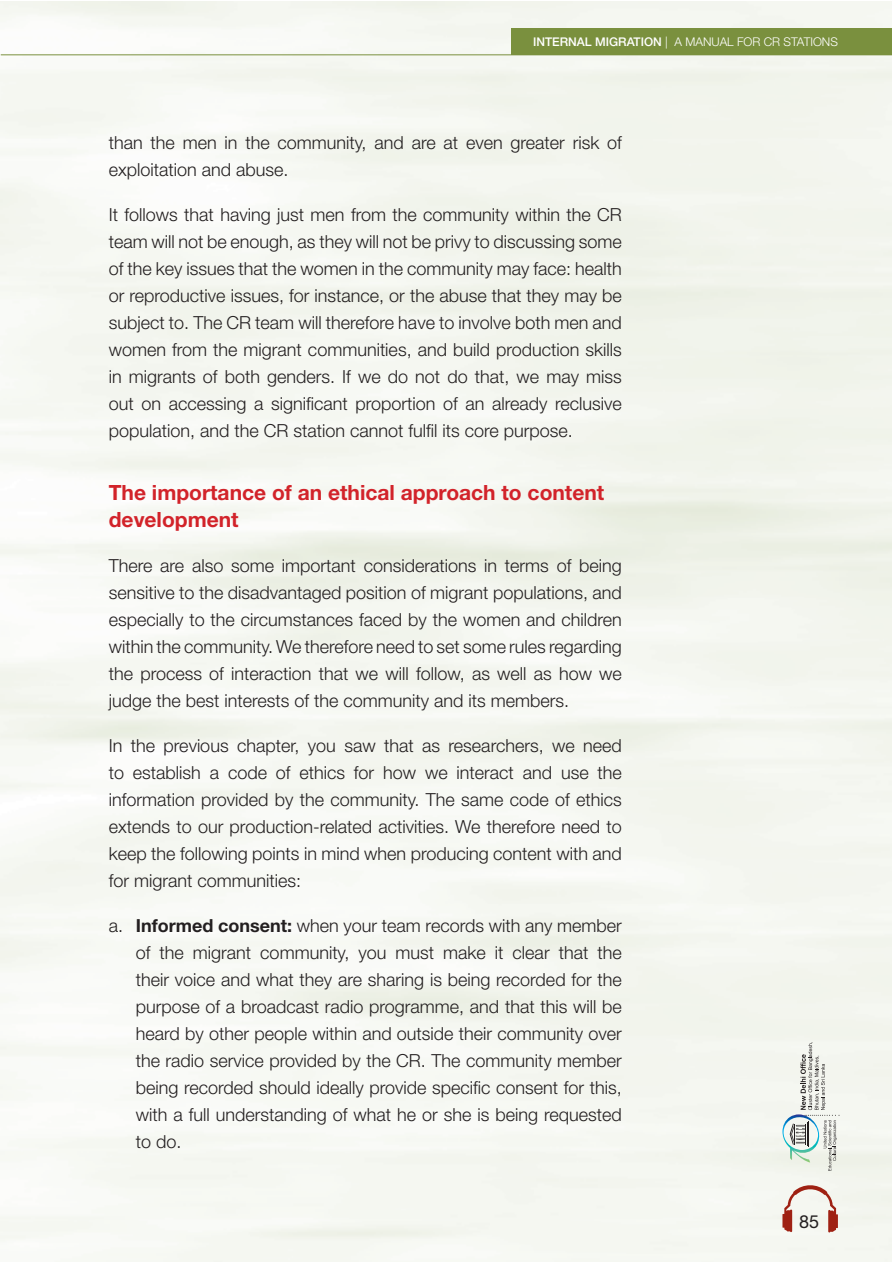
<style>
.page{position:relative;width:893px;height:1263px;background:#fff}
.page>*{position:absolute;margin:0;border:0;box-sizing:border-box;transform-origin:0 0}
.t1{font:700 21px/27px "Helvetica Neue LT Std";color:#d2232a}
.t2{font:300 18px/27px "Helvetica Neue LT Std";color:#231f20;text-align:justify}
.t3{font:18px "Helvetica Neue LT Std";color:#231f20}
.t4{font:300 12px "Helvetica Neue LT Std";color:#fff}
.s1{font-weight:500}
.s2{font-weight:700}
</style>
<div class="page">
<div style="left:511px;top:28px;width:381px;height:27px;background:#7a903e"></div>
<svg style="left:782px;top:1183px;width:56px;height:49px"></svg>
<hr style="left:1px;top:54px;width:891px;height:1px;background:#7a903e">
<svg style="left:781px;top:1042px;width:58px;height:129px"></svg>
<p class="t4" style="left:533px;top:38px;width:306px"><span class="s1">INTERNAL MIGRATION</span> | A MANUAL FOR CR STATIONS</p>
<p class="t2" style="left:109px;top:131px;width:515px">than the men in the community, and are at even greater risk of exploitation and abuse.</p>
<p class="t2" style="left:109px;top:203px;width:515px">It follows that having just men from the community within the CR team will not be enough, as they will not be privy to discussing some of the key issues that the women in the community may face: health or reproductive issues, for instance, or the abuse that they may be subject to. The CR team will therefore have to involve both men and women from the migrant communities, and build production skills in migrants of both genders. If we do not do that, we may miss out on accessing a significant proportion of an already reclusive population, and the CR station cannot fulfil its core purpose.</p>
<p class="t1" style="left:109px;top:481px;width:497px">The importance of an ethical approach to content development</p>
<p class="t2" style="left:109px;top:554px;width:515px">There are also some important considerations in terms of being sensitive to the disadvantaged position of migrant populations, and especially to the circumstances faced by the women and children within the community. We therefore need to set some rules regarding the process of interaction that we will follow, as well as how we judge the best interests of the community and its members.</p>
<p class="t2" style="left:109px;top:734px;width:515px">In the previous chapter, you saw that as researchers, we need to establish a code of ethics for how we interact and use the information provided by the community. The same code of ethics extends to our production-related activities. We therefore need to keep the following points in mind when producing content with and for migrant communities:</p>
<p class="t2" style="left:136px;top:914px;width:488px;text-indent:-27px">a. <span class="s2">Informed consent:</span> when your team records with any member of the migrant community, you must make it clear that the their voice and what they are sharing is being recorded for the purpose of a broadcast radio programme, and that this will be heard by other people within and outside their community over the radio service provided by the CR. The community member being recorded should ideally provide specific consent for this, with a full understanding of what he or she is being requested to do.</p>
<p class="t3" style="left:799px;top:1212px;width:22px">85</p>
</div>
